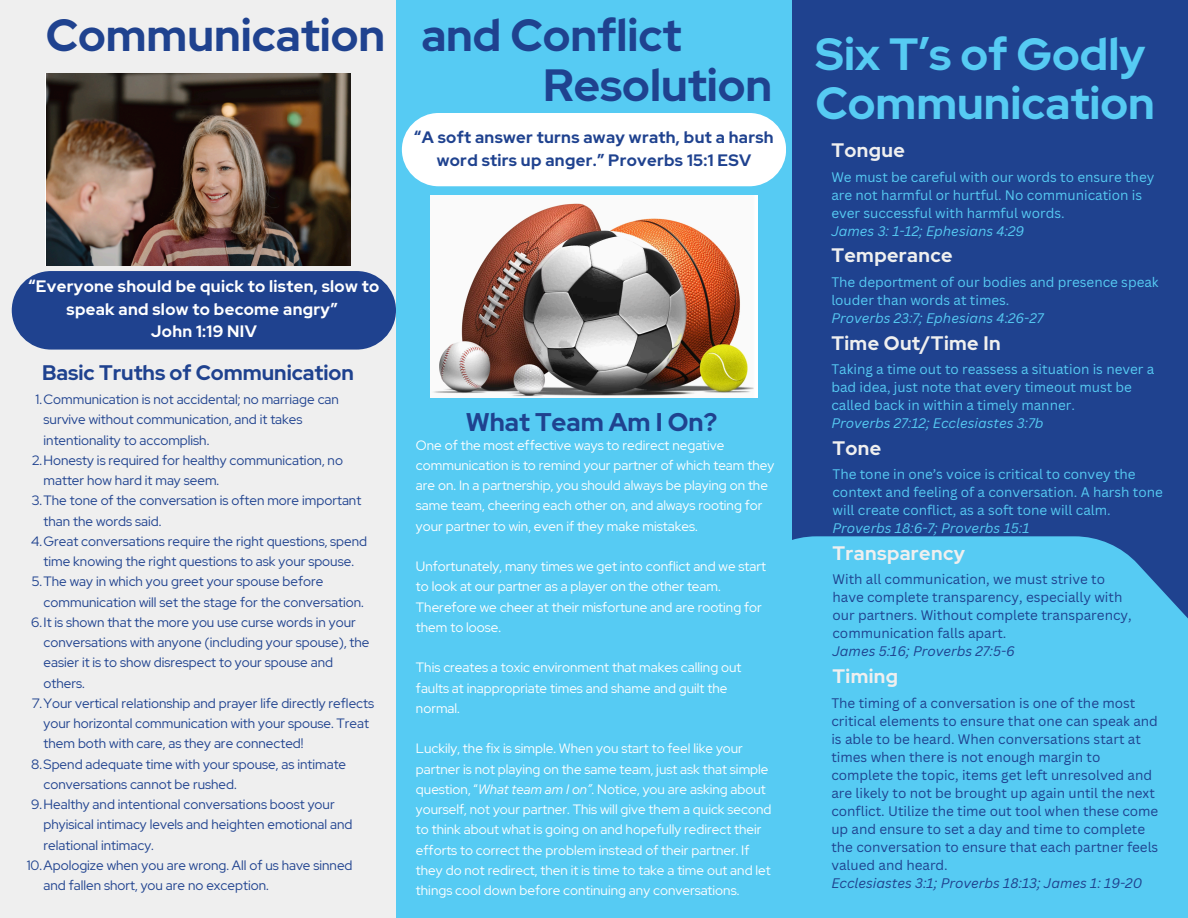
<style>
.page{position:relative;width:1188px;height:918px;background:#efefef}
.page>*{position:absolute;margin:0;border:0;box-sizing:border-box;transform-origin:0 0}
.t1{font:700 45px/49.5px "Red Hat Display";color:#1f428f}
.t2{font:700 45px/49.5px "Red Hat Display";color:#56cbf3}
.t3{font:700 25.5px "Red Hat Display";color:#1f428f}
.t4{font:700 21px "Red Hat Display";color:#1f428f}
.t5{font:700 19.5px "Red Hat Display";letter-spacing:.02em;color:#efefef}
.t6{font:700 16.5px/22.5px "Red Hat Display";letter-spacing:.02em;color:#fff;text-align:center}
.t7{font:700 16.5px/22.5px "Red Hat Display";letter-spacing:.02em;color:#1f428f;text-align:center}
.t8{font:13.5px/20.2px "Red Hat Display";color:#1f428f}
.t9{font:13.5px/20.2px "Red Hat Display";color:#fff}
.t10{font:13.5px/18px "Canva Sans";color:#1f428f}
.t11{font:13.5px/18px "Canva Sans";color:#56cbf3}
.t12{font:italic 13.5px "Canva Sans";color:#56cbf3}
.t13{font:italic 13.5px "Canva Sans";color:#1f428f}
.s1{font-style:italic}
</style>
<div class="page">
<div style="left:792px;top:0;width:396px;height:918px;background:#1f428f"></div>
<div style="left:396px;top:0;width:396px;height:918px;background:#56cbf3"></div>
<div style="left:731px;top:536px;width:457px;height:382px;background:#56cbf3"></div>
<img style="left:46px;top:73px;width:305px;height:193px">
<img style="left:430px;top:195px;width:328px;height:203px">
<div style="left:12px;top:271px;width:384px;height:79px;background:#1f428f;border-radius:39px"></div>
<div style="left:402px;top:113px;width:384px;height:73px;background:#fff;border-radius:37px"></div>
<p class="t1" style="left:543px;top:10px;width:230px;text-indent:-497px">Communication and Conflict<br>Resolution</p>
<h3 class="t7" style="left:414px;top:126px;width:361px">“A soft answer turns away wrath, but a harsh word stirs up anger.” Proverbs 15:1 ESV</h3>
<h2 class="t6" style="left:28px;top:275px;width:352px">“Everyone should be quick to listen, slow to speak and slow to become angry”<br>John 1:19 NIV</h2>
<p class="t4" style="left:42px;top:359px;width:313px">Basic Truths of Communication</p>
<p class="t8" style="left:44px;top:389px;width:297px;text-indent:-8px">1.Communication is not accidental; no marriage can survive without communication, and it takes intentionality to accomplish.</p>
<h1 class="t8" style="left:44px;top:450px;width:301px;text-indent:-11px">2.Honesty is required for healthy communication, no matter how hard it may seem.</h1>
<h3 class="t8" style="left:44px;top:491px;width:319px;text-indent:-12px">3.The tone of the conversation is often more important than the words said.</h3>
<p class="t8" style="left:31px;top:531px;width:338px;text-align:center">4.Great conversations require the right questions, spend time knowing the right questions to ask your spouse.</p>
<p class="t8" style="left:44px;top:572px;width:322px;text-indent:-12px">5.The way in which you greet your spouse before communication will set the stage for the conversation.</p>
<h3 class="t8" style="left:44px;top:612px;width:327px;text-indent:-12px">6.It is shown that the more you use curse words in your conversations with anyone (including your spouse), the easier it is to show disrespect to your spouse and others.</h3>
<p class="t8" style="left:44px;top:693px;width:332px;text-indent:-12px">7.Your vertical relationship and prayer life directly reflects your horizontal communication with your spouse. Treat them both with care, as they are connected!</p>
<p class="t8" style="left:44px;top:754px;width:304px;text-indent:-12px">8.Spend adequate time with your spouse, as intimate conversations cannot be rushed.</p>
<h3 class="t8" style="left:44px;top:794px;width:310px;text-indent:-12px">9.Healthy and intentional conversations boost your phyisical intimacy levels and heighten emotional and relational intimacy.</h3>
<p class="t8" style="left:44px;top:855px;width:311px;text-indent:-17px">10.Apologize when you are wrong. All of us have sinned and fallen short, you are no exception.</p>
<p class="t3" style="left:466px;top:405px;width:253px">What Team Am I On?</p>
<h3 class="t9" style="left:416px;top:435px;width:360px">One of the most effective ways to redirect negative communication is to remind your partner of which team they are on. In a partnership, you should always be playing on the same team, cheering each other on, and always rooting for your partner to win, even if they make mistakes.</h3>
<p class="t9" style="left:416px;top:556px;width:352px">Unfortunately, many times we get into conflict and we start to look at our partner as a player on the other team.<br>Therefore we cheer at their misfortune and are rooting for them to loose.</p>
<p class="t9" style="left:416px;top:657px;width:327px">This creates a toxic environment that makes calling out faults at inappropriate times and shame and guilt the normal.</p>
<h1 class="t9" style="left:416px;top:738px;width:357px">Luckily, the fix is simple. When you start to feel like your partner is not playing on the same team, just ask that simple question, “<span class="s1">What team am I on”</span>. Notice, you are asking about yourself, not your partner. This will give them a quick second to think about what is going on and hopefully redirect their efforts to correct the problem instead of their partner. If they do not redirect, then it is time to take a time out and let things cool down before continuing any conversations.</h1>
<p class="t2" style="left:816px;top:29px;width:341px">Six T’s of Godly<br>Communication</p>
<p class="t5" style="left:831px;top:137px;width:75px">Tongue</p>
<p class="t11" style="left:831px;top:167px;width:325px">We must be careful with our words to ensure they are not harmful or hurtful. No communication is ever successful with harmful words.</p>
<p class="t12" style="left:831px;top:221px;width:194px">James 3: 1-12; Ephesians 4:29</p>
<p class="t5" style="left:831px;top:243px;width:123px">Temperance</p>
<p class="t11" style="left:831px;top:273px;width:329px">The deportment of our bodies and presence speak louder than words at times.</p>
<p class="t12" style="left:831px;top:308px;width:214px">Proverbs 23:7; Ephesians 4:26-27</p>
<p class="t11" style="left:831px;top:360px;width:324px">Taking a time out to reassess a situation is never a bad idea, just note that every timeout must be called back in within a timely manner.</p>
<p class="t12" style="left:831px;top:414px;width:214px">Proverbs 27:12; Ecclesiastes 3:7b</p>
<h3 class="t11" style="left:832px;top:465px;width:332px">The tone in one’s voice is critical to convey the context and feeling of a conversation. A harsh tone will create conflict, as a soft tone will calm.</h3>
<p class="t12" style="left:832px;top:519px;width:199px">Proverbs 18:6-7; Proverbs 15:1</p>
<p class="t10" style="left:832px;top:570px;width:274px">With all communication, we must strive to</p>
<p class="t10" style="left:832px;top:588px;width:291px">have complete transparency, especially with</p>
<p class="t10" style="left:832px;top:606px;width:301px">our partners. Without complete transparency,</p>
<p class="t10" style="left:832px;top:624px;width:176px">communication falls apart.</p>
<h3 class="t13" style="left:832px;top:642px;width:184px">James 5:16; Proverbs 27:5-6</h3>
<p class="t10" style="left:831px;top:693px;width:329px">The timing of a conversation is one of the most critical elements to ensure that one can speak and is able to be heard. When conversations start at times when there is not enough margin to complete the topic, items get left unresolved and are likely to not be brought up again until the next conflict. Utilize the time out tool when these come up and ensure to set a day and time to complete the conversation to ensure that each partner feels valued and heard.</p>
<p class="t13" style="left:831px;top:873px;width:312px">Ecclesiastes 3:1; Proverbs 18:13; James 1: 19-20</p>
<h4 class="t5" style="left:831px;top:330px;width:171px">Time Out/Time In</h4>
<p class="t5" style="left:832px;top:435px;width:50px">Tone</p>
<p class="t5" style="left:832px;top:540px;width:134px">Transparency</p>
<p class="t5" style="left:832px;top:663px;width:67px">Timing</p>
</div>
